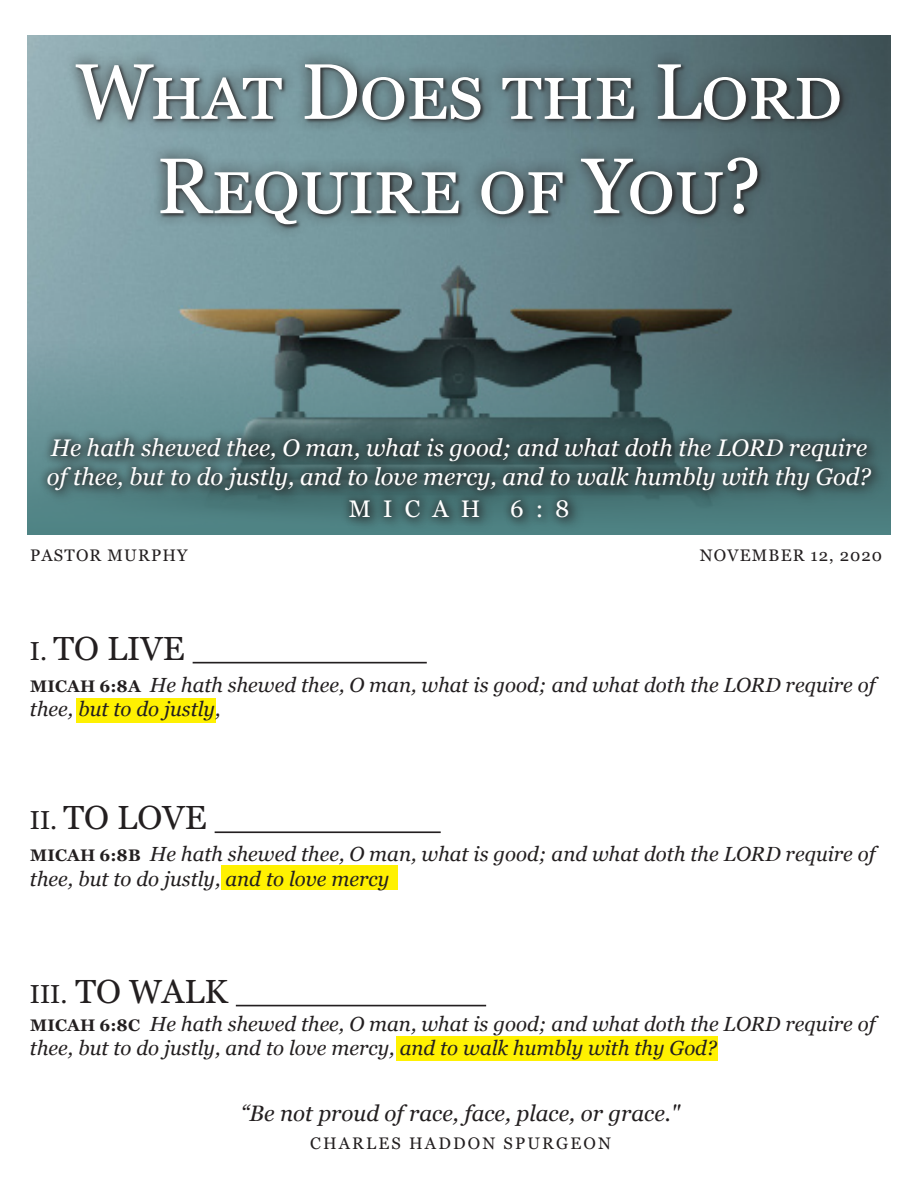
<style>
.page{position:relative;width:918px;height:1188px;background:#fff}
.page>*{position:absolute;margin:0;border:0;box-sizing:border-box;transform-origin:0 0}
.t1{font:78.6px/94.3px "Georgia";color:#fff;text-align:center}
.t2{font:33.45px "Georgia";color:#231f20}
.t3{font:italic 24px/28.8px "Georgia";color:#fff}
.t4{font:24px "Georgia";letter-spacing:.51em;color:#fff}
.t5{font:italic 22.35px "Georgia";color:#231f20}
.t6{font:italic 20.4px/24.6px "Georgia";color:#231f20}
.t7{font:16.8px "Georgia";letter-spacing:.07em;color:#231f20}
.t8{font:16.8px "Georgia";letter-spacing:.13em;color:#231f20}
.s1{font-size:26.1px}
.s2{font-weight:700;font-style:normal;font-size:16.8px}
</style>
<div class="page">
<img style="left:27px;top:35px;width:864px;height:307px">
<div style="left:62px;top:49px;width:793px;height:190px;background:#312f30;opacity:.96"></div>
<svg style="left:27px;top:342px;width:864px;height:193px;background:#527175"></svg>
<div style="left:42px;top:432px;width:846px;height:102px;background:#4d8283"></div>
<div style="left:38px;top:428px;width:844px;height:99px;background:#231f20;opacity:.71"></div>
<div style="left:77px;top:698px;width:139px;height:25px;background:#fff101"></div>
<div style="left:221px;top:866px;width:177px;height:24px;background:#fff101"></div>
<div style="left:396px;top:1037px;width:321px;height:24px;background:#fff101"></div>
<hr style="left:193px;top:662px;width:234px;height:1px;background:#231f20">
<hr style="left:215px;top:831px;width:226px;height:2px;background:#231f20">
<hr style="left:236px;top:1005px;width:250px;height:1px;background:#231f20">
<p class="t1" style="left:76px;top:46px;width:768px">What Does the Lord<br>Require of You?</p>
<p class="t3" style="left:47px;top:434px;width:826px">He hath shewed thee, O man, what is good; and what doth the LORD require of thee, but to do justly, and to love mercy, and to walk humbly with thy God?</p>
<p class="t4" style="left:349px;top:494px;width:222px">MICAH 6:8</p>
<p class="t7" style="left:30px;top:545px;width:159px">PASTOR MURPHY</p>
<p class="t7" style="left:700px;top:545px;width:184px">NOVEMBER 12, 2020</p>
<p class="t2" style="left:30px;top:628px;width:156px"><span class="s1">I.</span> TO LIVE</p>
<p class="t6" style="left:30px;top:673px;width:847px"><span class="s2">MICAH 6:8A</span> He hath shewed thee, O man, what is good; and what doth the LORD require of thee, but to do justly,</p>
<p class="t2" style="left:30px;top:798px;width:178px"><span class="s1">II.</span> TO LOVE</p>
<p class="t6" style="left:30px;top:842px;width:847px"><span class="s2">MICAH 6:8B</span> He hath shewed thee, O man, what is good; and what doth the LORD require of thee, but to do justly, and to love mercy</p>
<p class="t2" style="left:30px;top:971px;width:199px"><span class="s1">III.</span> TO WALK</p>
<p class="t6" style="left:30px;top:1012px;width:847px"><span class="s2">MICAH 6:8C</span> He hath shewed thee, O man, what is good; and what doth the LORD require of thee, but to do justly, and to love mercy, and to walk humbly with thy God?</p>
<p class="t5" style="left:241px;top:1099px;width:441px">“Be not proud of race, face, place, or grace."</p>
<p class="t8" style="left:310px;top:1133px;width:302px">CHARLES HADDON SPURGEON</p>
</div>
